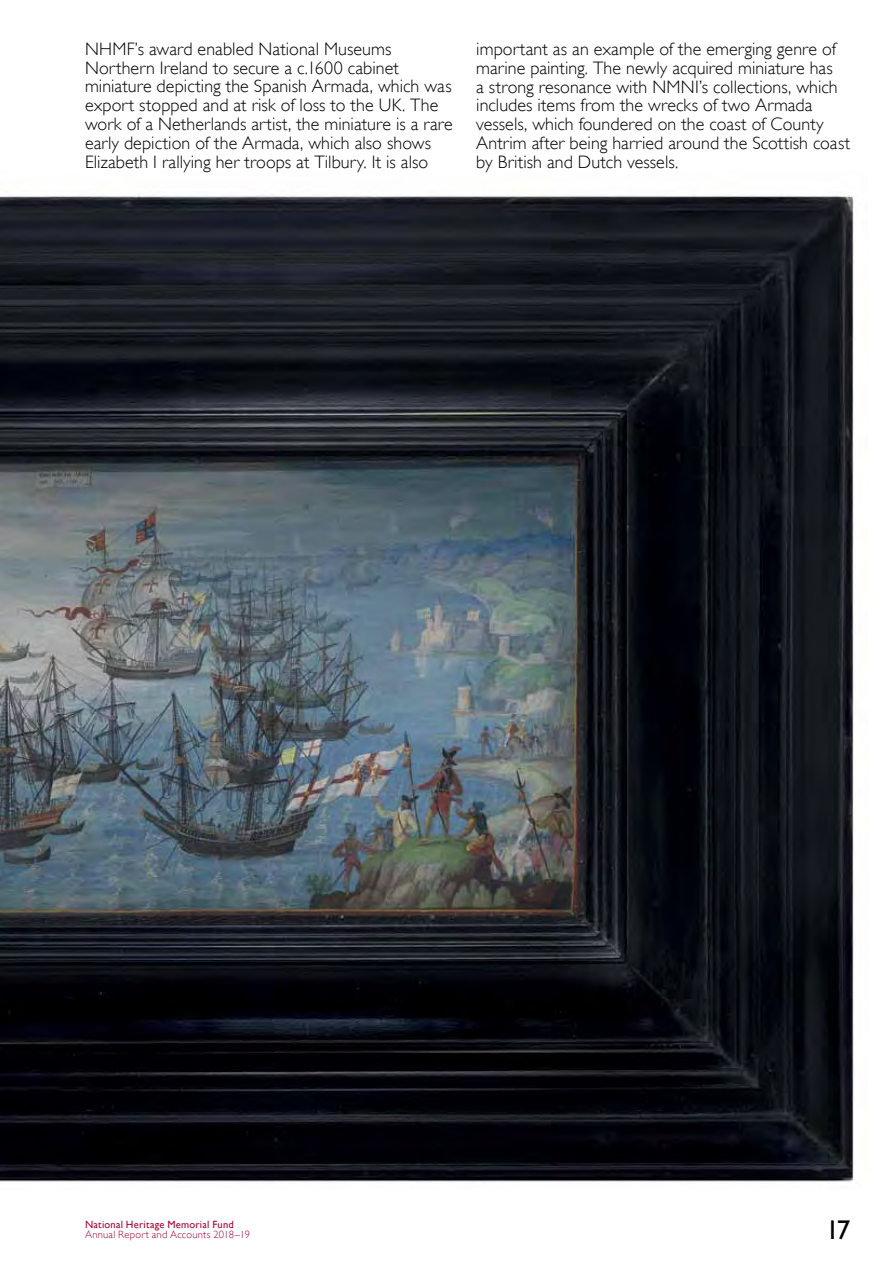
<style>
.page{position:relative;width:893px;height:1263px;background:#fff}
.page>*{position:absolute;margin:0;border:0;box-sizing:border-box;transform-origin:0 0}
.t1{font:27px "Gill Sans";color:#000}
.t2{font:300 18px/18.8px "Gill Sans";letter-spacing:.005em;color:#000}
.t3{font:300 10.5px "Gill Sans";letter-spacing:.025em;color:#a50235}
.t4{font:10.5px "Gill Sans";letter-spacing:.025em;color:#a50235}
</style>
<div class="page">
<img style="left:0;top:194px;width:854px;height:988px">
<p class="t2" style="left:85px;top:40px;width:369px">NHMF’s award enabled National Museums Northern Ireland to secure a c.1600 cabinet miniature depicting the Spanish Armada, which was export stopped and at risk of loss to the UK. The work of a Netherlands artist, the miniature is a rare early depiction of the Armada, which also shows Elizabeth I rallying her troops at Tilbury. It is also</p>
<p class="t2" style="left:476px;top:40px;width:376px">important as an example of the emerging genre of marine painting. The newly acquired miniature has<br>a strong resonance with NMNI’s collections, which includes items from the wrecks of two Armada vessels, which foundered on the coast of County Antrim after being harried around the Scottish coast by British and Dutch vessels.</p>
<p class="t4" style="left:85px;top:1218px;width:150px">National Heritage Memorial Fund</p>
<p class="t3" style="left:85px;top:1229px;width:166px">Annual Report and Accounts 2018–19</p>
<h1 class="t1" style="left:826px;top:1214px;width:26px">17</h1>
</div>
